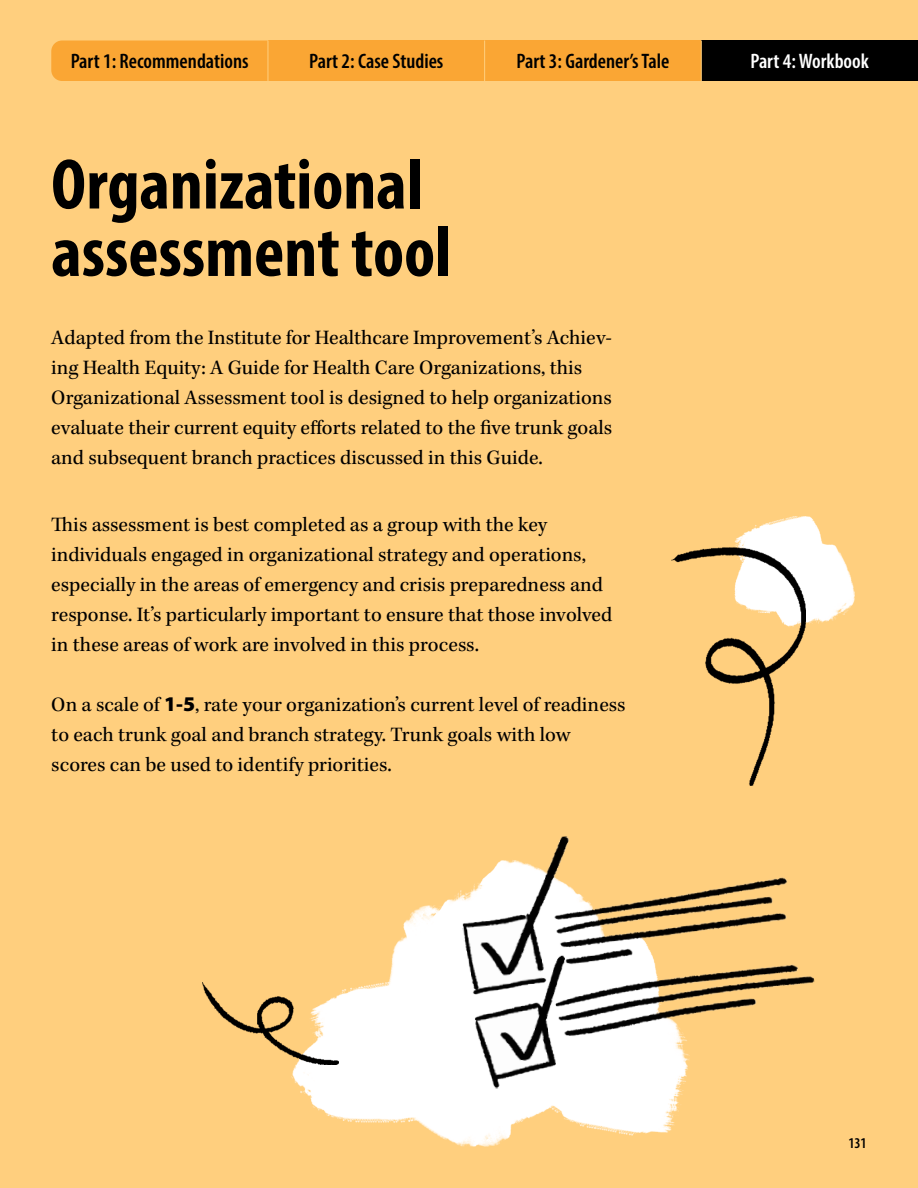
<style>
.page{position:relative;width:918px;height:1188px;background:#ffcf7e}
.page>*{position:absolute;margin:0;border:0;box-sizing:border-box;transform-origin:0 0}
.t1{font:700 condensed 72px/67.5px "Myriad Pro";color:#000}
.t2{font:21px/30px "Kepler Std";color:#000}
.t3{font:600 condensed 21px "Myriad Pro";color:#000}
.t4{font:600 condensed 21px "Myriad Pro";color:#fff}
.t5{font:600 condensed 15px "Myriad Pro";color:#000}
.s1{font-family:"Myriad Pro";font-weight:900}
</style>
<div class="page">
<img style="left:292px;top:899px;width:392px;height:247px">
<div style="left:51px;top:40px;width:217px;height:41px;background:#faa634"></div>
<div style="left:268px;top:40px;width:217px;height:41px;background:#faa634"></div>
<div style="left:485px;top:40px;width:216px;height:41px;background:#faa634"></div>
<div style="left:701px;top:40px;width:217px;height:41px;background:#000"></div>
<hr style="left:268px;top:40px;width:1px;height:41px;background:#ffcf7e">
<hr style="left:484px;top:40px;width:1px;height:41px;background:#ffcf7e">
<hr style="left:701px;top:40px;width:1px;height:41px;background:#ffcf7e">
<img style="left:202px;top:980px;width:137px;height:84px">
<img style="left:734px;top:516px;width:120px;height:112px">
<img style="left:671px;top:546px;width:134px;height:240px">
<img style="left:455px;top:836px;width:360px;height:254px">
<p class="t3" style="left:71px;top:48px;width:179px">Part 1: Recommendations</p>
<p class="t3" style="left:309px;top:48px;width:136px">Part 2: Case Studies</p>
<p class="t3" style="left:517px;top:48px;width:154px">Part 3: Gardener’s Tale</p>
<p class="t4" style="left:750px;top:48px;width:120px">Part 4: Workbook</p>
<h1 class="t1" style="left:51px;top:149px;width:402px">Organizational assessment tool</h1>
<p class="t2" style="left:51px;top:323px;width:563px">Adapted from the Institute for Healthcare Improvement’s Achiev&shy;ing Health Equity: A Guide for Health Care Organizations, this Organizational Assessment tool is designed to help organizations evaluate their current equity efforts related to the five trunk goals and subsequent branch practices discussed in this Guide.</p>
<p class="t2" style="left:51px;top:510px;width:563px">This assessment is best completed as a group with the key individuals engaged in organizational strategy and operations, especially in the areas of emergency and crisis preparedness and response. It’s particularly important to ensure that those involved in these areas of work are involved in this process.</p>
<p class="t2" style="left:51px;top:690px;width:576px">On a scale of <span class="s1">1-5</span>, rate your organization’s current level of readiness to each trunk goal and branch strategy. Trunk goals with low scores can be used to identify priorities.</p>
<p class="t5" style="left:848px;top:1134px;width:20px">131</p>
</div>
